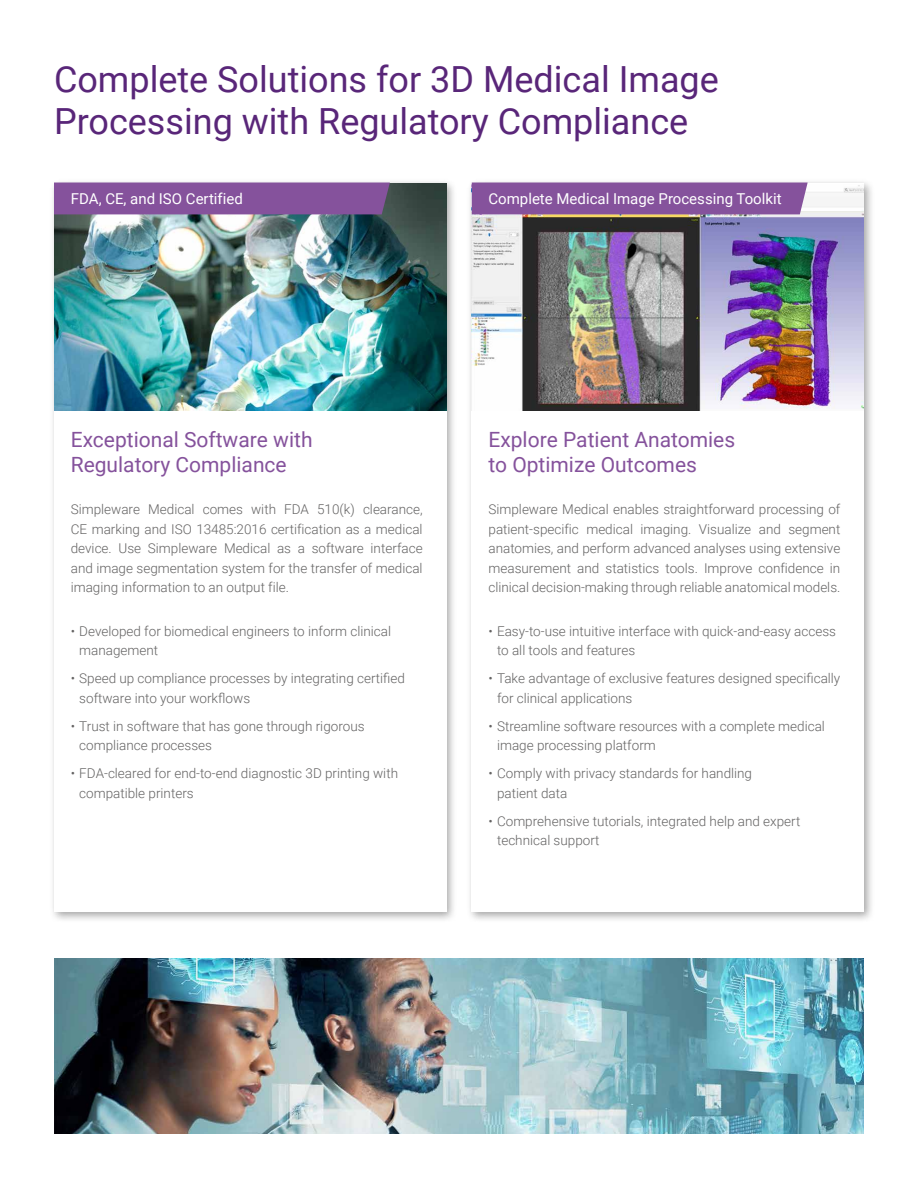
<style>
.page{position:relative;width:918px;height:1188px;background:#fff}
.page>*{position:absolute;margin:0;border:0;box-sizing:border-box;transform-origin:0 0}
.t1{font:36px/42px "Roboto";color:#592679}
.t2{font:21px "Roboto";color:#85529c}
.HEADING_above_images{font:15px "Roboto";color:#fff}
.BODY_COPY{font:300 13.5px/19.5px "Roboto";color:#646363}
</style>
<div class="page">
<div style="left:49px;top:178px;width:409px;height:745px;background:#000;opacity:.35"></div>
<div style="left:54px;top:184px;width:392px;height:728px;background:#fff"></div>
<img style="left:54px;top:184px;width:392px;height:226px">
<div style="left:54px;top:183px;width:336px;height:31px;background:#85529c"></div>
<div style="left:467px;top:178px;width:408px;height:745px;background:#000;opacity:.35"></div>
<div style="left:472px;top:184px;width:392px;height:728px;background:#fff"></div>
<img style="left:472px;top:185px;width:392px;height:225px">
<div style="left:472px;top:183px;width:336px;height:31px;background:#85529c"></div>
<img style="left:54px;top:959px;width:810px;height:175px">
<p class="t1" style="left:54px;top:57px;width:666px">Complete Solutions for 3D Medical Image<br>Processing with Regulatory Compliance</p>
<p class="HEADING_above_images" style="left:71px;top:188px;width:174px">FDA, CE, and ISO Certified</p>
<p class="HEADING_above_images" style="left:489px;top:188px;width:295px">Complete Medical Image Processing Toolkit</p>
<p class="t2" style="left:71px;top:425px;width:243px">Exceptional Software with</p>
<p class="t2" style="left:71px;top:450px;width:217px">Regulatory Compliance</p>
<p class="BODY_COPY" style="left:71px;top:499px;width:353px;text-align:justify">Simpleware Medical comes with FDA 510(k) clearance, CE marking and ISO 13485:2016 certification as a medical device. Use Simpleware Medical as a software interface and image segmentation system for the transfer of medical imaging information to an output file.</p>
<p class="BODY_COPY" style="left:79px;top:621px;width:313px;text-indent:-9px">• Developed for biomedical engineers to inform clinical management</p>
<p class="BODY_COPY" style="left:79px;top:668px;width:327px;text-indent:-9px">• Speed up compliance processes by integrating certified software into your workflows</p>
<p class="BODY_COPY" style="left:79px;top:716px;width:287px;text-indent:-9px">• Trust in software that has gone through rigorous compliance processes</p>
<p class="BODY_COPY" style="left:79px;top:763px;width:320px;text-indent:-9px">• FDA-cleared for end-to-end diagnostic 3D printing with compatible printers</p>
<p class="t2" style="left:489px;top:425px;width:248px">Explore Patient Anatomies</p>
<p class="t2" style="left:489px;top:450px;width:210px">to Optimize Outcomes</p>
<p class="BODY_COPY" style="left:489px;top:499px;width:353px;text-align:justify">Simpleware Medical enables straightforward processing of patient-specific medical imaging. Visualize and segment anatomies, and perform advanced analyses using extensive measurement and statistics tools. Improve confidence in clinical decision-making through reliable anatomical models.</p>
<p class="BODY_COPY" style="left:497px;top:621px;width:340px;text-indent:-9px">• Easy-to-use intuitive interface with quick-and-easy access to all tools and features</p>
<p class="BODY_COPY" style="left:497px;top:668px;width:345px;text-indent:-9px">• Take advantage of exclusive features designed specifically for clinical applications</p>
<p class="BODY_COPY" style="left:497px;top:716px;width:329px;text-indent:-9px">• Streamline software resources with a complete medical image processing platform</p>
<p class="BODY_COPY" style="left:497px;top:763px;width:257px;text-indent:-9px">• Comply with privacy standards for handling patient data</p>
<p class="BODY_COPY" style="left:497px;top:811px;width:305px;text-indent:-9px">• Comprehensive tutorials, integrated help and expert technical support</p>
</div>
